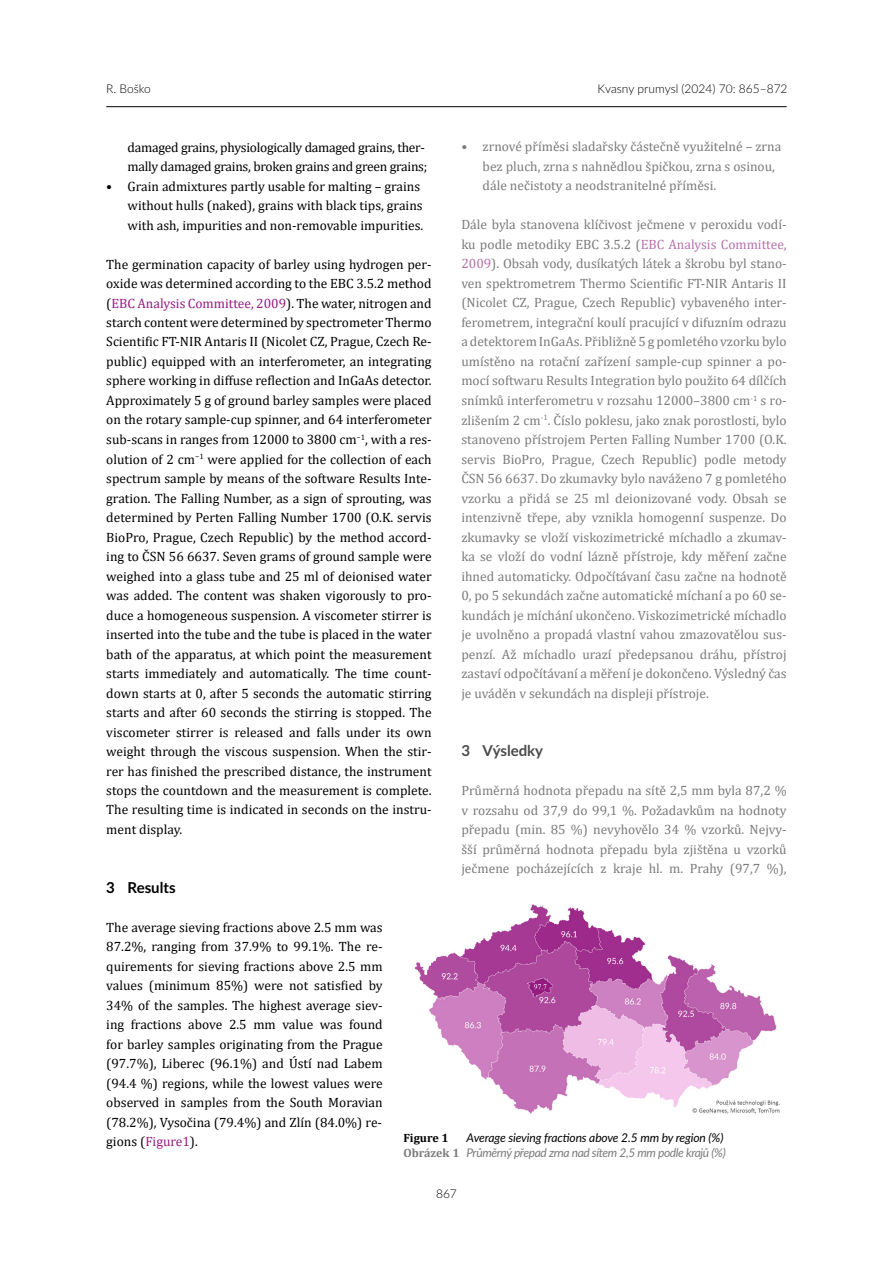
<style>
.page{position:relative;width:893px;height:1263px;background:#fff}
.page>*{position:absolute;margin:0;border:0;box-sizing:border-box;transform-origin:0 0}
.t1{font:700 15px "Lato";color:#4a4a49}
.t2{font:700 15px "Lato";color:#000}
.t3{font:13.5px/19.5px "Cambria";color:#000;text-align:justify}
.t4{font:13.5px/19.5px "Cambria";color:#7c7b7b;text-align:justify}
.t5{font:13.5px/19.5px "Cambria";letter-spacing:-.02em;color:#000}
.t6{font:italic 12px/15px "Lato";letter-spacing:-.03em;color:#000;text-align:right}
.t7{font:300 12px "Lato";color:#000}
.t8{font:700 12px "Cambria";color:#000}
.s1{color:#951b81}
.s2{color:#b670ac}
.s3{font-family:"Cambria";font-weight:700;font-style:normal;color:#7c7b7b}
.s4{color:#7c7b7b}
</style>
<div class="page">
<hr style="left:106px;top:106px;width:681px;height:1px;background:#000">
<img style="left:414px;top:904px;width:366px;height:210px">
<p class="t7" style="left:106px;top:80px;width:46px">R. Boško</p>
<p class="t7" style="left:597px;top:80px;width:192px">Kvasny prumysl (2024) 70: 865–872</p>
<p class="t5" style="left:128px;top:137px;width:301px">damaged grains, physiologically damaged grains, ther&shy;mally damaged grains, broken grains and green grains;</p>
<p class="t3" style="left:128px;top:176px;width:297px;text-align:left;text-indent:-21px">• Grain admixtures partly usable for malting – grains without hulls (naked), grains with black tips, grains with ash, impurities and non-removable impurities.</p>
<p class="t3" style="left:106px;top:254px;width:327px">The germination capacity of barley using hydrogen per&shy;oxide was determined according to the EBC 3.5.2 method (<span class="s1">EBC Analysis Committee, 2009</span>). The water, nitrogen and starch content were determined by spectrometer Thermo Scientific FT-NIR Antaris II (Nicolet CZ, Prague, Czech Re&shy;public) equipped with an interferometer, an integrating sphere working in diffuse reflection and InGaAs detector.<br>Approximately 5 g of ground barley samples were placed on the rotary sample-cup spinner, and 64 interferometer sub-scans in ranges from 12000 to 3800 cm<sup>−1</sup>, with a res&shy;olution of 2 cm<sup>−1</sup> were applied for the collection of each spectrum sample by means of the software Results Inte&shy;gration. The Falling Number, as a sign of sprouting, was determined by Perten Falling Number 1700 (O.K. servis BioPro, Prague, Czech Republic) by the method accord&shy;ing to ČSN 56 6637. Seven grams of ground sample were weighed into a glass tube and 25 ml of deionised water was added. The content was shaken vigorously to pro&shy;duce a homogeneous suspension. A viscometer stirrer is inserted into the tube and the tube is placed in the water bath of the apparatus, at which point the measurement starts immediately and automatically. The time count&shy;down starts at 0, after 5 seconds the automatic stirring starts and after 60 seconds the stirring is stopped. The viscometer stirrer is released and falls under its own weight through the viscous suspension. When the stir&shy;rer has finished the prescribed distance, the instrument stops the countdown and the measurement is complete.<br>The resulting time is indicated in seconds on the instru&shy;ment display.</p>
<p class="t4" style="left:483px;top:137px;width:300px;text-align:left;text-indent:-21px">• zrnové příměsi sladařsky částečně využitelné – zrna bez pluch, zrna s nahnědlou špičkou, zrna s osinou, dále nečistoty a neodstranitelné příměsi.</p>
<p class="t4" style="left:461px;top:215px;width:327px">Dále byla stanovena klíčivost ječmene v peroxidu vodí&shy;ku podle metodiky EBC 3.5.2 (<span class="s2">EBC Analysis Committee, 2009</span>). Obsah vody, dusíkatých látek a škrobu byl stano&shy;ven spektrometrem Thermo Scientific FT-NIR Antaris II (Nicolet CZ, Prague, Czech Republic) vybaveného inter&shy;ferometrem, integrační koulí pracující v difuzním odrazu a detektorem InGaAs. Přibližně 5 g pomletého vzorku bylo umístěno na rotační zařízení sample-cup spinner a po&shy;mocí softwaru Results Integration bylo použito 64 dílčích snímků interferometru v rozsahu 12000–3800 cm<sup>-1</sup> s ro&shy;zlišením 2 cm<sup>-1</sup>. Číslo poklesu, jako znak porostlosti, bylo stanoveno přístrojem Perten Falling Number 1700 (O.K. servis BioPro, Prague, Czech Republic) podle metody ČSN 56 6637. Do zkumavky bylo naváženo 7 g pomletého vzorku a přidá se 25 ml deionizované vody. Obsah se intenzivně třepe, aby vznikla homogenní suspenze. Do zkumavky se vloží viskozimetrické míchadlo a zkumav&shy;ka se vloží do vodní lázně přístroje, kdy měření začne ihned automaticky. Odpočítávaní času začne na hodnotě 0, po 5 sekundách začne automatické míchaní a po 60 se&shy;kundách je míchání ukončeno. Viskozimetrické míchadlo je uvolněno a propadá vlastní vahou zmazovatělou sus&shy;penzí. Až míchadlo urazí předepsanou dráhu, přístroj zastaví odpočítávaní a měření je dokončeno. Výsledný čas je uváděn v sekundách na displeji přístroje.</p>
<p class="t1" style="left:461px;top:740px;width:83px">3 Výsledky</p>
<p class="t4" style="left:461px;top:781px;width:327px">Průměrná hodnota přepadu na sítě 2,5 mm byla 87,2 % v rozsahu od 37,9 do 99,1 %. Požadavkům na hodnoty přepadu (min. 85 %) nevyhovělo 34 % vzorků. Nejvy&shy;šší průměrná hodnota přepadu byla zjištěna u vzorků ječmene pocházejících z kraje hl. m. Prahy (97,7 %),</p>
<p class="t2" style="left:106px;top:876px;width:71px">3 Results</p>
<p class="t3" style="left:106px;top:917px;width:278px">The average sieving fractions above 2.5 mm was 87.2%, ranging from 37.9% to 99.1%. The re&shy;quirements for sieving fractions above 2.5 mm values (minimum 85%) were not satisfied by 34% of the samples. The highest average siev&shy;ing fractions above 2.5 mm value was found for barley samples originating from the Prague (97.7%), Liberec (96.1%) and Ústí nad Labem (94.4 %) regions, while the lowest values were observed in samples from the South Moravian (78.2%), Vysočina (79.4%) and Zlín (84.0%) re&shy;gions (<span class="s1">Figure1</span>).</p>
<p class="t6" style="left:403px;top:1130px;width:324px">Average sieving fractions above 2.5 mm by region (%)<br><span class="s3">Obrázek 1</span> <span class="s4">Průměrný přepad zrna nad sítem 2,5 mm podle krajů (%)</span></p>
<p class="t8" style="left:403px;top:1129px;width:47px">Figure 1</p>
<p class="t7" style="left:436px;top:1185px;width:22px">867</p>
</div>
